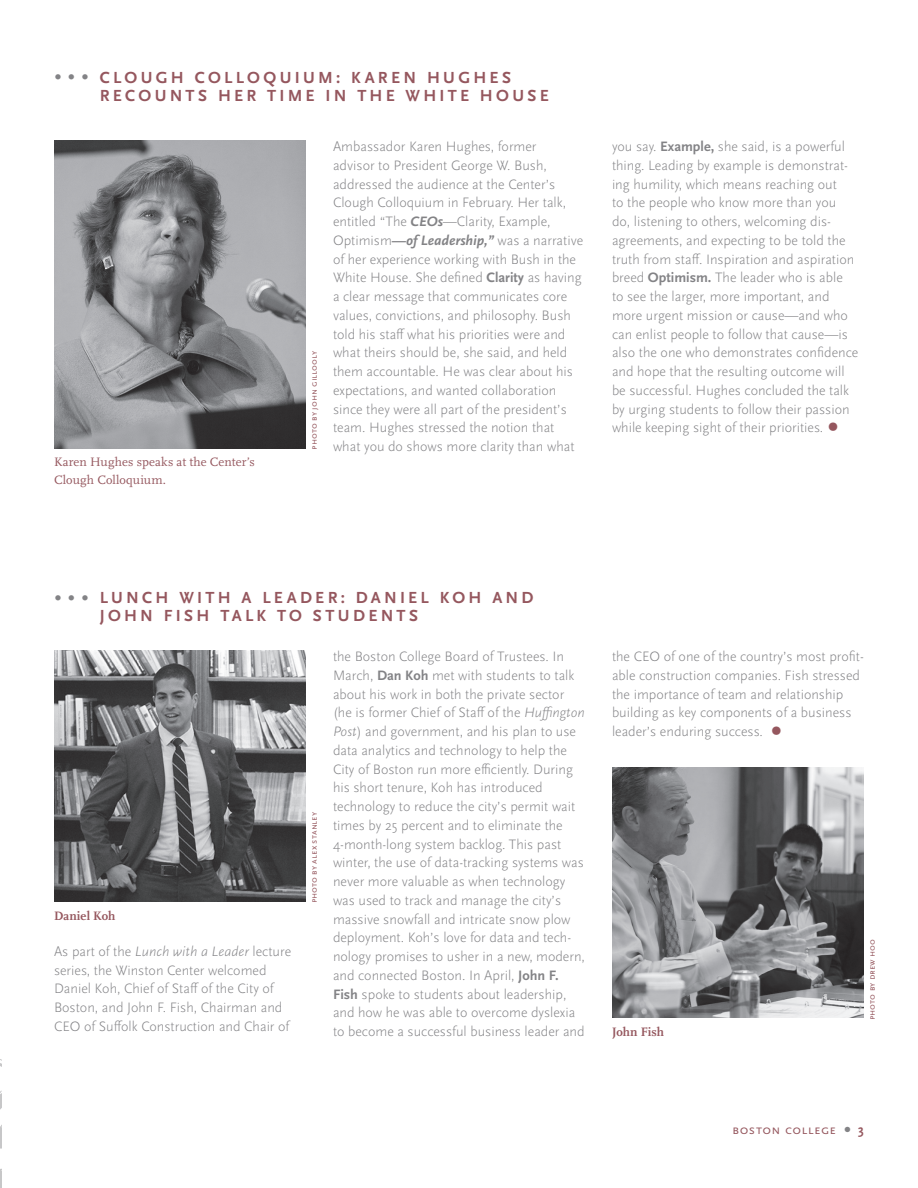
<style>
.page{position:relative;width:918px;height:1188px;background:#fff}
.page>*{position:absolute;margin:0;border:0;box-sizing:border-box;transform-origin:0 0}
.t1{font:italic 36px "Scala OT";color:#95575e}
.t2{font:italic 22.5px "Scala OT";color:#838386}
.t3{font:700 16.8px/18px "Scala Sans OT";letter-spacing:.195em;color:#95575e}
.t4{font:300 14.25px/18.8px "Scala Sans OT";color:#838386}
.t5{font:13.5px "Scala Sans OT";letter-spacing:.035em;color:#95575e}
.t6{font:12.75px/17.2px "Scala OT";letter-spacing:.01em;color:#95575e}
.t7{font:700 12.75px "Scala OT";color:#95575e}
.t8{font:9px "Scala Sans OT";letter-spacing:.01em;color:#95575e}
.s1{font-weight:700;font-style:italic}
.s2{font-weight:700}
.s3{font-style:italic}
</style>
<div class="page">
<svg style="left:0;top:1059px;width:2px;height:129px"></svg>
<img style="left:54px;top:140px;width:252px;height:308px">
<img style="left:54px;top:650px;width:252px;height:252px">
<img style="left:612px;top:767px;width:252px;height:250px">
<h2 class="t2" style="left:54px;top:63px;width:37px">• • •</h2>
<p class="t3" style="left:100px;top:69px;width:451px">CLOUGH COLLOQUIUM: KAREN HUGHES<br>RECOUNTS HER TIME IN THE WHITE HOUSE</p>
<p class="t8" style="left:309px;top:450px;width:100px;rotate:-90deg">Photo by John Gillooly</p>
<p class="t4" style="left:333px;top:137px;width:252px">Ambassador Karen Hughes, former<br>advisor to President George W. Bush, addressed the audience at the Center’s Clough Colloquium in February. Her talk, entitled “The <span class="s1">CEOs</span>—Clarity, Example, Optimism<span class="s1">—of Leadership,”</span> was a narrative of her experience working with Bush in the White House. She defined <span class="s2">Clarity</span> as having a clear message that communicates core values, convictions, and philosophy. Bush told his staff what his priorities were and what theirs should be, she said, and held them accountable. He was clear about his expectations, and wanted collaboration since they were all part of the president’s team. Hughes stressed the notion that what you do shows more clarity than what</p>
<p class="t6" style="left:54px;top:454px;width:202px">Karen Hughes speaks at the Center’s<br>Clough Colloquium.</p>
<p class="t4" style="left:612px;top:137px;width:248px">you say. <span class="s2">Example,</span> she said, is a powerful thing. Leading by example is demonstrat&shy;ing humility, which means reaching out<br>to the people who know more than you<br>do, listening to others, welcoming dis&shy;agreements, and expecting to be told the truth from staff. Inspiration and aspiration breed <span class="s2">Optimism.</span> The leader who is able<br>to see the larger, more important, and more urgent mission or cause—and who can enlist people to follow that cause—is also the one who demonstrates confidence and hope that the resulting outcome will be successful. Hughes concluded the talk by urging students to follow their passion while keeping sight of their priorities.</p>
<h1 class="t1" style="left:827px;top:404px;width:14px">•</h1>
<h2 class="t2" style="left:54px;top:583px;width:37px">• • •</h2>
<p class="t3" style="left:100px;top:589px;width:435px">LUNCH WITH A LEADER: DANIEL KOH AND<br>JOHN FISH TALK TO STUDENTS</p>
<p class="t7" style="left:54px;top:909px;width:63px">Daniel Koh</p>
<p class="t4" style="left:54px;top:942px;width:239px">As part of the <span class="s3">Lunch with a Leader</span> lecture series, the Winston Center welcomed Daniel Koh, Chief of Staff of the City of Boston, and John F. Fish, Chairman and CEO of Suffolk Construction and Chair of</p>
<p class="t8" style="left:309px;top:903px;width:93px;rotate:-90deg">Photo by Alex Stanley</p>
<p class="t4" style="left:333px;top:647px;width:254px">the Boston College Board of Trustees. In March, <span class="s2">Dan Koh</span> met with students to talk about his work in both the private sector (he is former Chief of Staff of the <span class="s3">Huffington Post</span>) and government, and his plan to use data analytics and technology to help the City of Boston run more efficiently. During his short tenure, Koh has introduced technology to reduce the city’s permit wait times by 25 percent and to eliminate the 4-month-long system backlog. This past winter, the use of data-tracking systems was never more valuable as when technology was used to track and manage the city’s massive snowfall and intricate snow plow deployment. Koh’s love for data and tech&shy;nology promises to usher in a new, modern, and connected Boston. In April, <span class="s2">John F.<br>Fish</span> spoke to students about leadership, and how he was able to overcome dyslexia to become a successful business leader and</p>
<p class="t4" style="left:612px;top:647px;width:253px">the CEO of one of the country’s most profit&shy;able construction companies. Fish stressed the importance of team and relationship building as key components of a business leader’s enduring success.</p>
<h1 class="t1" style="left:770px;top:708px;width:14px">•</h1>
<p class="t8" style="left:867px;top:1020px;width:83px;rotate:-90deg">Photo by Drew H oo</p>
<p class="t7" style="left:612px;top:1024px;width:54px">John Fish</p>
<p class="t5" style="left:733px;top:1123px;width:133px">boston college <sup>○</sup> <span class="s2">3</span></p>
</div>
